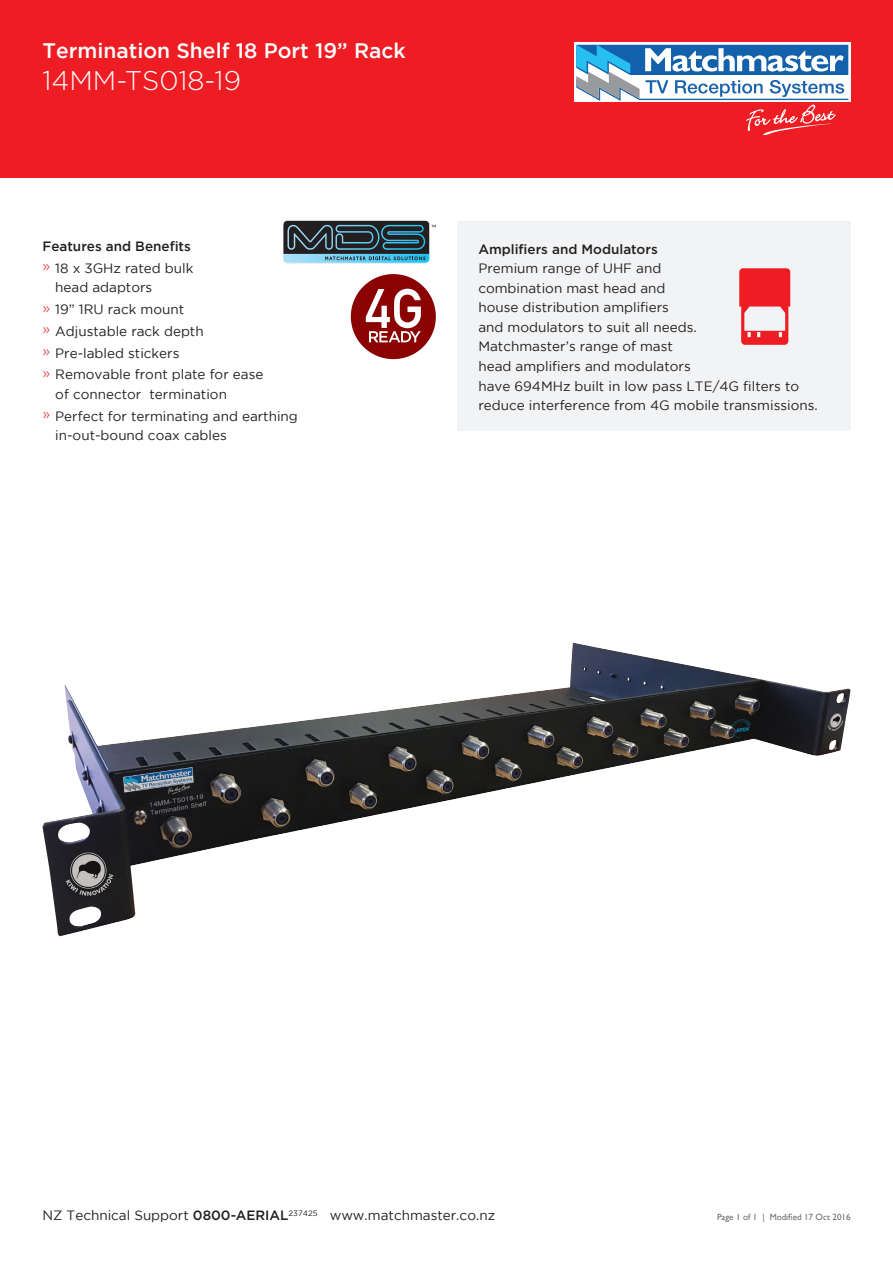
<style>
.page{position:relative;width:893px;height:1263px;background:#fff}
.page>*{position:absolute;margin:0;border:0;box-sizing:border-box;transform-origin:0 0}
.t1{font:300 27px "Gotham";color:#fff}
.t2{font:500 21px "Gotham";color:#fff}
.t3{font:13.5px/19.6px "Gotham";color:#231f20}
.t4{font:500 13.5px/21.8px "Gotham";color:#231f20}
.t5{font:500 13.5px "Gotham";color:#231f20}
.t6{font:9px "Gill Sans";color:#6c6d70}
.s1{font-weight:300;font-size:15px;color:#ee1d23}
.s2{font-weight:400}
.s3{font-weight:500}
</style>
<div class="page">
<div style="left:0;top:0;width:893px;height:178px;background:#ee1d23"></div>
<svg style="left:574px;top:43px;width:276px;height:59px"></svg>
<svg style="left:576px;top:45px;width:272px;height:90px"></svg>
<div style="left:457px;top:221px;width:393px;height:210px;background:#f2f3f4"></div>
<svg style="left:739px;top:268px;width:51px;height:77px"></svg>
<img style="left:43px;top:643px;width:807px;height:293px">
<div style="left:351px;top:274px;width:85px;height:85px;background:#8b0202;border-radius:50%"></div>
<svg style="left:366px;top:289px;width:55px;height:53px"></svg>
<svg style="left:283px;top:220px;width:153px;height:43px;background:#476672"></svg>
<h2 class="t2" style="left:43px;top:38px;width:365px">Termination Shelf 18 Port 19” Rack</h2>
<h1 class="t1" style="left:43px;top:64px;width:200px">14MM-TS018-19</h1>
<p class="t4" style="left:43px;top:235px;width:152px">Features and Benefits <span class="s1">»</span> <span class="s2">18 x 3GHz rated bulk</span></p>
<p class="t3" style="left:43px;top:277px;width:222px;line-height:21.8px;text-indent:13px">head adaptors<br><span class="s1">»</span> 19” 1RU rack mount<br><span class="s1">»</span> Adjustable rack depth<br><span class="s1">»</span> Pre-labled stickers<br><span class="s1">»</span> Removable front plate for ease</p>
<p class="t3" style="left:43px;top:383px;width:257px;line-height:21.8px;text-indent:13px">of connector termination<br><span class="s1">»</span> Perfect for terminating and earthing</p>
<p class="t3" style="left:55px;top:425px;width:173px">in-out-bound coax cables</p>
<p class="t5" style="left:478px;top:240px;width:181px">Amplifiers and Modulators</p>
<p class="t3" style="left:478px;top:258px;width:341px">Premium range of UHF and<br>combination mast head and<br>house distribution amplifiers<br>and modulators to suit all needs.<br>Matchmaster’s range of mast<br>head amplifiers and modulators<br>have 694MHz built in low pass LTE/4G filters to reduce interference from 4G mobile transmissions.</p>
<p class="t3" style="left:43px;top:1206px;width:454px">NZ Technical Support <span class="s3">0800-AERIAL</span><sup>237425</sup> www.matchmaster.co.nz</p>
<p class="t6" style="left:717px;top:1212px;width:135px">Page 1 of 1 | Modified 17 Oct 2016</p>
</div>
